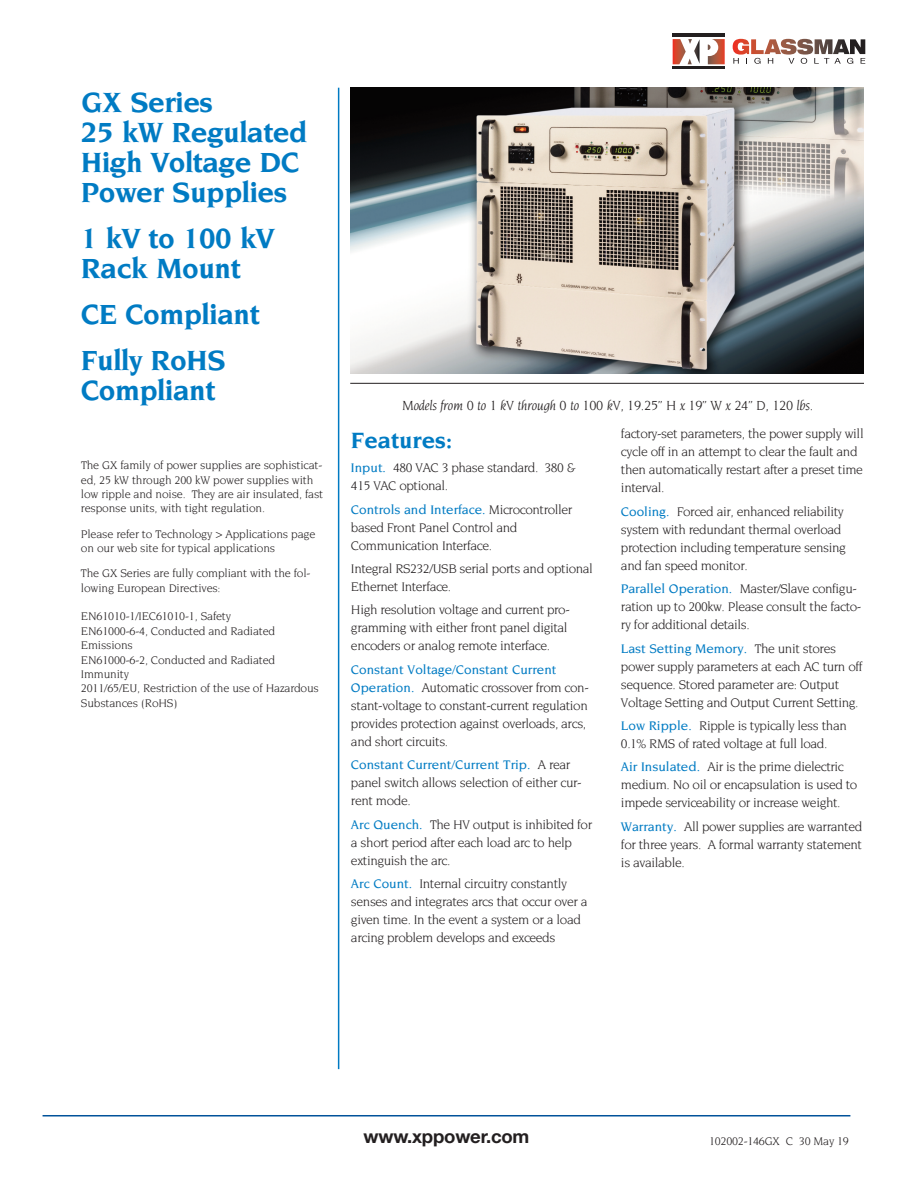
<style>
.page{position:relative;width:918px;height:1188px;background:#fff}
.page>*{position:absolute;margin:0;border:0;box-sizing:border-box;transform-origin:0 0}
.t1{font:700 30px/30px "Novarese";letter-spacing:-.015em;color:#007bc3}
.t2{font:700 24px "Novarese";color:#007bc3}
.t3{font:700 18.6px "Helvetica Neue LT";letter-spacing:-.01em;color:#231f20}
.t4{font:italic 14.25px "Novarese";letter-spacing:-.02em;color:#231f20}
.t5{font:13.5px/18px "Novarese";letter-spacing:-.03em;color:#231f20}
.t6{font:12px/14.4px "Novarese";letter-spacing:-.015em;color:#231f20}
.s1{font-style:normal}
.s2{font-weight:500;color:#007bc3}
</style>
<div class="page">
<img style="left:351px;top:88px;width:513px;height:286px">
<hr style="left:338px;top:88px;width:1px;height:981px;background:#007ac2">
<hr style="left:350px;top:383px;width:514px;height:1px;background:#231f20">
<hr style="left:43px;top:1115px;width:807px;height:1px;background:#01529a">
<hr style="left:673px;top:34px;width:52px;height:3px;background:#231f20">
<svg style="left:673px;top:39px;width:27px;height:25px"></svg>
<svg style="left:708px;top:39px;width:17px;height:25px"></svg>
<hr style="left:673px;top:66px;width:52px;height:2px;background:#231f20">
<svg style="left:733px;top:39px;width:132px;height:25px"></svg>
<h1 class="t1" style="left:81px;top:87px;width:228px">GX Series<br>25 kW Regulated<br>High Voltage DC<br>Power Supplies</h1>
<h1 class="t1" style="left:81px;top:223px;width:195px">1 kV to 100 kV<br>Rack Mount</h1>
<h1 class="t1" style="left:81px;top:291px;width:180px;line-height:46.2px">CE Compliant<br>Fully RoHS</h1>
<h1 class="t1" style="left:81px;top:375px;width:136px">Compliant</h1>
<p class="t6" style="left:81px;top:458px;width:244px">The GX family of power supplies are sophisticat&shy;ed, 25 kW through 200 kW power supplies with low ripple and noise. They are air insulated, fast response units, with tight regulation.</p>
<p class="t6" style="left:81px;top:526px;width:236px">Please refer to Technology &gt; Applications page on our web site for typical applications</p>
<p class="t6" style="left:81px;top:566px;width:231px">The GX Series are fully compliant with the fol&shy;lowing European Directives:</p>
<p class="t6" style="left:81px;top:609px;width:239px">EN61010-1/IEC61010-1, Safety<br>EN61000-6-4, Conducted and Radiated<br>Emissions<br>EN61000-6-2, Conducted and Radiated<br>Immunity<br>2011/65/EU, Restriction of the use of Hazardous<br>Substances (RoHS)</p>
<p class="t4" style="left:402px;top:397px;width:413px">Models from 0 to 1 kV through 0 to 100 kV, 19.25” H x 19” W x 24” D, 120 lbs<span class="s1">.</span></p>
<h2 class="t2" style="left:351px;top:427px;width:103px">Features:</h2>
<p class="t5" style="left:351px;top:459px;width:226px"><span class="s2">Input.</span> 480 VAC 3 phase standard. 380 &amp;<br>415 VAC optional.</p>
<p class="t5" style="left:351px;top:500px;width:223px"><span class="s2">Controls and Interface.</span> Microcontroller based Front Panel Control and<br>Communication Interface.</p>
<p class="t5" style="left:351px;top:559px;width:244px">Integral RS232/USB serial ports and optional<br>Ethernet Interface.</p>
<p class="t5" style="left:351px;top:601px;width:220px">High resolution voltage and current pro&shy;gramming with either front panel digital encoders or analog remote interface.</p>
<p class="t5" style="left:351px;top:660px;width:239px"><span class="s2">Constant Voltage/Constant Current Operation.</span> Automatic crossover from con&shy;stant-voltage to constant-current regulation provides protection against overloads, arcs, and short circuits.</p>
<p class="t5" style="left:351px;top:756px;width:232px"><span class="s2">Constant Current/Current Trip.</span> A rear panel switch allows selection of either cur&shy;rent mode.</p>
<p class="t5" style="left:351px;top:815px;width:243px"><span class="s2">Arc Quench.</span> The HV output is inhibited for a short period after each load arc to help extinguish the arc.</p>
<p class="t5" style="left:351px;top:874px;width:238px"><span class="s2">Arc Count.</span> Internal circuitry constantly senses and integrates arcs that occur over a given time. In the event a system or a load arcing problem develops and exceeds</p>
<p class="t5" style="left:621px;top:425px;width:244px">factory-set parameters, the power supply will cycle off in an attempt to clear the fault and then automatically restart after a preset time interval.</p>
<p class="t5" style="left:621px;top:502px;width:226px"><span class="s2">Cooling.</span> Forced air, enhanced reliability system with redundant thermal overload protection including temperature sensing and fan speed monitor.</p>
<p class="t5" style="left:621px;top:580px;width:242px"><span class="s2">Parallel Operation.</span> Master/Slave configu&shy;ration up to 200kw. Please consult the facto&shy;ry for additional details.</p>
<p class="t5" style="left:621px;top:639px;width:243px"><span class="s2">Last Setting Memory.</span> The unit stores power supply parameters at each AC turn off sequence. Stored parameter are: Output Voltage Setting and Output Current Setting.</p>
<p class="t5" style="left:621px;top:716px;width:227px"><span class="s2">Low Ripple.</span> Ripple is typically less than<br>0.1% RMS of rated voltage at full load.</p>
<p class="t5" style="left:621px;top:758px;width:238px"><span class="s2">Air Insulated.</span> Air is the prime dielectric medium. No oil or encapsulation is used to impede serviceability or increase weight.</p>
<p class="t5" style="left:621px;top:817px;width:243px;text-align:justify"><span class="s2">Warranty.</span> All power supplies are warranted for three years. A formal warranty statement is available.</p>
<h3 class="t3" style="left:364px;top:1125px;width:167px">www.xppower.com</h3>
<p class="t6" style="left:709px;top:1134px;width:141px">102002-146GX C 30 May 19</p>
</div>
